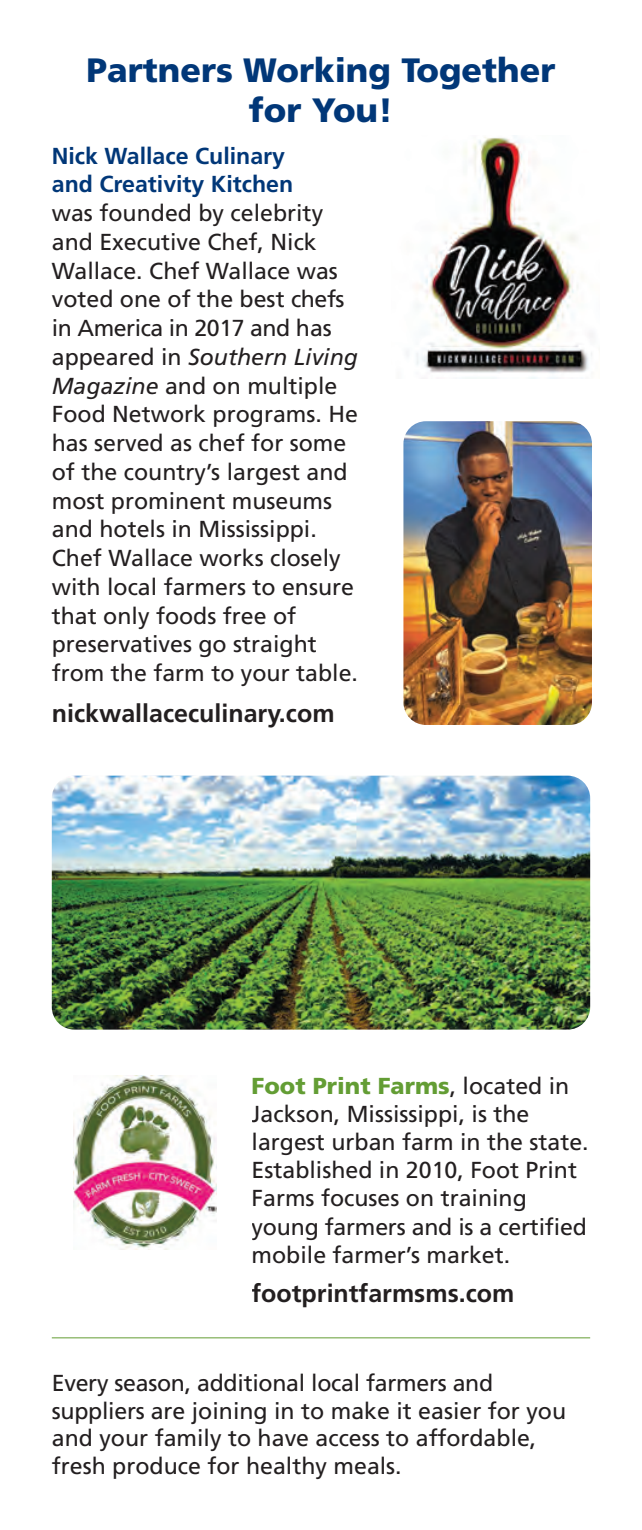
<style>
.page{position:relative;width:642px;height:1530px;background:#fff}
.page>*{position:absolute;margin:0;border:0;box-sizing:border-box;transform-origin:0 0}
.t1{font:900 33.75px/40px "Frutiger LT Std";color:#013778;text-align:center}
.t2{font:700 25px "Frutiger LT Std";color:#231f20}
.t3{font:23px/28.8px "Frutiger LT Std";color:#231f20}
.t4{font:700 23px/28.8px "Frutiger LT Std";color:#013778}
.s1{font-style:italic}
.s2{font-weight:900;color:#639d34}
</style>
<div class="page">
<img style="left:52px;top:776px;width:538px;height:254px">
<img style="left:74px;top:1076px;width:143px;height:173px">
<img style="left:406px;top:135px;width:187px;height:244px">
<img style="left:403px;top:421px;width:188px;height:304px">
<hr style="left:52px;top:1337px;width:538px;height:1px;background:#639d34">
<h1 class="t1" style="left:86px;top:50px;width:470px">Partners Working Together for You!</h1>
<p class="t4" style="left:52px;top:141px;width:243px">Nick Wallace Culinary and Creativity Kitchen</p>
<p class="t3" style="left:52px;top:199px;width:307px">was founded by celebrity and Executive Chef, Nick<br>Wallace. Chef Wallace was voted one of the best chefs in America in 2017 and has appeared in <span class="s1">Southern Living<br>Magazine</span> and on multiple<br>Food Network programs. He has served as chef for some of the country’s largest and most prominent museums and hotels in Mississippi.<br>Chef Wallace works closely with local farmers to ensure that only foods free of preservatives go straight from the farm to your table.</p>
<p class="t2" style="left:52px;top:699px;width:284px">nickwallaceculinary.com</p>
<p class="t3" style="left:251px;top:1072px;width:338px;line-height:28px"><span class="s2">Foot Print Farms</span>, located in<br>Jackson, Mississippi, is the largest urban farm in the state.<br>Established in 2010, Foot Print<br>Farms focuses on training young farmers and is a certified mobile farmer’s market.</p>
<p class="t2" style="left:251px;top:1279px;width:264px">footprintfarmsms.com</p>
<p class="t3" style="left:52px;top:1370px;width:515px;line-height:27.5px">Every season, additional local farmers and suppliers are joining in to make it easier for you and your family to have access to affordable, fresh produce for healthy meals.</p>
</div>
